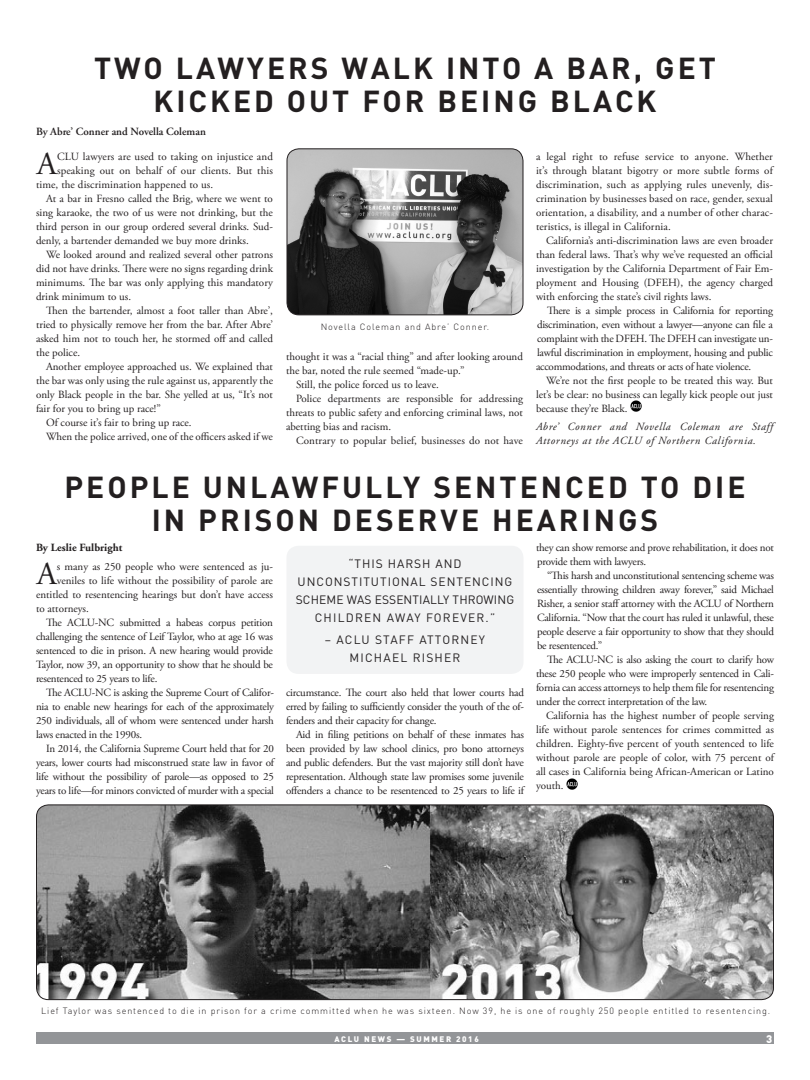
<style>
.page{position:relative;width:810px;height:1080px;background:#fff}
.page>*{position:absolute;margin:0;border:0;box-sizing:border-box;transform-origin:0 0}
.body_w_drop_cap{font:32.1px "Adobe Garamond Pro";color:#231f20}
.HEAD_2_30_wider_font{font:700 30px/33px "DIN";letter-spacing:.1em;color:#231f20;text-align:center}
.pullquote_12_pt_blac{font:12px/18px "DIN";letter-spacing:.08em;color:#231f20;text-align:center}
.pullquote_12_pt_blac-2{font:12px/18px "DIN";letter-spacing:.1em;color:#231f20;text-align:center}
.body{font:11px/14px "Adobe Garamond Pro";color:#231f20;text-align:justify}
.body_w_drop_cap-2{font:11px "Adobe Garamond Pro";color:#231f20}
.body-2{font:italic 11px/14px "Adobe Garamond Pro";letter-spacing:.06em;color:#231f20}
.body-3{font:11px/14px "Adobe Garamond Pro";letter-spacing:-.02em;color:#231f20}
.body_bold{font:600 11px "Adobe Garamond Pro";color:#231f20}
.body_bold-2{font:700 11px "Adobe Garamond";color:#231f20}
.body-4{font:900 11px "DIN";color:#fff}
.photo_caption_DIN_li{font:300 9px "DIN";letter-spacing:.1em;color:#231f20}
.pullquote_12_pt_blac-3{font:900 8px "DIN";letter-spacing:.2em;color:#fff}
</style>
<div class="page">
<div style="left:36px;top:1032px;width:738px;height:12px;background:#939598"></div>
<svg style="left:566px;top:779px;width:11px;height:10px"></svg>
<svg style="left:630px;top:401px;width:11px;height:11px"></svg>
<img style="left:288px;top:150px;width:234px;height:165px">
<div style="left:286px;top:148px;width:238px;height:167px;border:1px solid #231f20;border-radius:12px"></div>
<img style="left:36px;top:806px;width:738px;height:194px">
<div style="left:36px;top:804px;width:738px;height:196px;border:1px solid #231f20;border-radius:12px"></div>
<div style="left:286px;top:546px;width:238px;height:128px;background:#f2f3f4;border-radius:12px"></div>
<p class="HEAD_2_30_wider_font" style="left:94px;top:50px;width:623px">TWO LAWYERS WALK INTO A BAR, GET<br>KICKED OUT FOR BEING BLACK</p>
<p class="body_bold" style="left:36px;top:125px;width:171px">By Abre’ Conner and Novella Coleman</p>
<p class="body_w_drop_cap" style="left:37px;top:144px;width:22px">A</p>
<p class="body_w_drop_cap-2" style="left:57px;top:150px;width:217px">CLU lawyers are used to taking on injustice and</p>
<p class="body" style="left:536px;top:150px;width:239px">a legal right to refuse service to anyone. Whether it’s through blatant bigotry or more subtle forms of discrimination, such as applying rules unevenly, dis&shy;crimination by businesses based on race, gender, sexual orientation, a disability, and a number of other charac&shy;teristics, is illegal in California.</p>
<p class="body" style="left:536px;top:234px;width:239px;text-indent:10px">California’s anti-discrimination laws are even broader than federal laws. That’s why we’ve requested an official investigation by the California Department of Fair Em&shy;ployment and Housing (DFEH), the agency charged with enforcing the state’s civil rights laws.</p>
<p class="body" style="left:536px;top:304px;width:239px;text-indent:11px">There is a simple process in California for reporting discrimination, even without a lawyer—anyone can file a complaint with the DFEH. The DFEH can investigate un&shy;lawful discrimination in employment, housing and public accommodations, and threats or acts of hate violence.</p>
<p class="body" style="left:536px;top:374px;width:239px;text-indent:10px">We’re not the first people to be treated this way. But let’s be clear: no business can legally kick people out just because they’re Black.</p>
<p class="body-2" style="left:536px;top:420px;width:239px">Abre’ Conner and Novella Coleman are Staff<br>Attorneys at the ACLU of Northern California.</p>
<p class="body_w_drop_cap-2" style="left:57px;top:164px;width:217px">speaking out on behalf of our clients. But this</p>
<p class="body_w_drop_cap-2" style="left:36px;top:178px;width:179px">time, the discrimination happened to us.</p>
<p class="body" style="left:36px;top:192px;width:239px;text-indent:10px">At a bar in Fresno called the Brig, where we went to sing karaoke, the two of us were not drinking, but the third person in our group ordered several drinks. Sud&shy;denly, a bartender demanded we buy more drinks.</p>
<p class="body" style="left:36px;top:248px;width:239px;text-indent:10px">We looked around and realized several other patrons did not have drinks. There were no signs regarding drink minimums. The bar was only applying this mandatory drink minimum to us.</p>
<p class="body" style="left:36px;top:304px;width:239px;text-indent:10px">Then the bartender, almost a foot taller than Abre’, tried to physically remove her from the bar. After Abre’ asked him not to touch her, he stormed off and called the police.</p>
<p class="body" style="left:36px;top:360px;width:239px;text-indent:10px">Another employee approached us. We explained that the bar was only using the rule against us, apparently the only Black people in the bar. She yelled at us, “It’s not fair for you to bring up race!”</p>
<p class="body" style="left:46px;top:416px;width:147px">Of course it’s fair to bring up race.</p>
<p class="body" style="left:46px;top:430px;width:228px">When the police arrived, one of the officers asked if we</p>
<p class="photo_caption_DIN_li" style="left:321px;top:321px;width:170px">Novella Coleman and Abre’ Conner.</p>
<p class="body" style="left:286px;top:350px;width:239px">thought it was a “racial thing” and after looking around the bar, noted the rule seemed “made-up.”</p>
<p class="body" style="left:296px;top:378px;width:144px">Still, the police forced us to leave.</p>
<p class="body" style="left:286px;top:392px;width:239px;text-indent:10px">Police departments are responsible for addressing threats to public safety and enforcing criminal laws, not abetting bias and racism.</p>
<p class="body" style="left:296px;top:434px;width:229px">Contrary to popular belief, businesses do not have</p>
<p class="HEAD_2_30_wider_font" style="left:64px;top:470px;width:683px">PEOPLE UNLAWFULLY SENTENCED TO DIE<br>IN PRISON DESERVE HEARINGS</p>
<p class="body_bold-2" style="left:36px;top:542px;width:88px">By Leslie Fulbright</p>
<p class="body_w_drop_cap" style="left:37px;top:554px;width:22px">A</p>
<p class="body_w_drop_cap-2" style="left:57px;top:560px;width:218px">s many as 250 people who were sentenced as ju-</p>
<p class="body-3" style="left:536px;top:541px;width:240px">they can show remorse and prove rehabilitation, it does not provide them with lawyers.</p>
<p class="body" style="left:537px;top:569px;width:239px;text-indent:10px">“This harsh and unconstitutional sentencing scheme was essentially throwing children away forever,” said Michael Risher, a senior staff attorney with the ACLU of Northern California. “Now that the court has ruled it unlawful, these people deserve a fair opportunity to show that they should be resentenced.”</p>
<p class="body" style="left:536px;top:653px;width:240px;text-indent:11px">The ACLU-NC is also asking the court to clarify how these 250 people who were improperly sentenced in Cali&shy;fornia can access attorneys to help them file for resentencing under the correct interpretation of the law.</p>
<p class="body" style="left:536px;top:709px;width:240px;text-indent:10px">California has the highest number of people serving life without parole sentences for crimes committed as children. Eighty-five percent of youth sentenced to life without parole are people of color, with 75 percent of all cases in California being African-American or Latino youth.</p>
<p class="pullquote_12_pt_blac" style="left:296px;top:554px;width:220px">“THIS HARSH AND<br>UNCONSTITUTIONAL SENTENCING<br>SCHEME WAS ESSENTIALLY THROWING<br>CHILDREN AWAY FOREVER.”</p>
<p class="pullquote_12_pt_blac-2" style="left:325px;top:630px;width:162px">– ACLU STAFF ATTORNEY<br>MICHAEL RISHER</p>
<p class="body_w_drop_cap-2" style="left:57px;top:574px;width:218px">veniles to life without the possibility of parole are</p>
<p class="body_w_drop_cap-2" style="left:36px;top:588px;width:239px">entitled to resentencing hearings but don’t have access</p>
<p class="body_w_drop_cap-2" style="left:36px;top:602px;width:54px">to attorneys.</p>
<p class="body" style="left:36px;top:616px;width:238px;text-indent:10px">The ACLU-NC submitted a habeas corpus petition challenging the sentence of Leif Taylor, who at age 16 was sentenced to die in prison. A new hearing would provide Taylor, now 39, an opportunity to show that he should be resentenced to 25 years to life.</p>
<p class="body" style="left:36px;top:686px;width:240px;text-indent:10px">The ACLU-NC is asking the Supreme Court of Califor&shy;nia to enable new hearings for each of the approximately 250 individuals, all of whom were sentenced under harsh laws enacted in the 1990s.</p>
<p class="body" style="left:36px;top:742px;width:240px;text-indent:10px">In 2014, the California Supreme Court held that for 20 years, lower courts had misconstrued state law in favor of life without the possibility of parole—as opposed to 25 years to life—for minors convicted of murder with a special</p>
<p class="body" style="left:286px;top:686px;width:240px">circumstance. The court also held that lower courts had erred by failing to sufficiently consider the youth of the of&shy;fenders and their capacity for change.</p>
<p class="body" style="left:286px;top:728px;width:240px;text-indent:10px">Aid in filing petitions on behalf of these inmates has been provided by law school clinics, pro bono attorneys and public defenders. But the vast majority still don’t have representation. Although state law promises some juvenile offenders a chance to be resentenced to 25 years to life if</p>
<p class="photo_caption_DIN_li" style="left:41px;top:1006px;width:731px">Lief Taylor was sentenced to die in prison for a crime committed when he was sixteen. Now 39, he is one of roughly 250 people entitled to resentencing.</p>
<p class="pullquote_12_pt_blac-3" style="left:335px;top:1033px;width:146px">ACLU NEWS — SUMMER 2016</p>
<p class="body-4" style="left:766px;top:1032px;width:8px">3</p>
</div>
